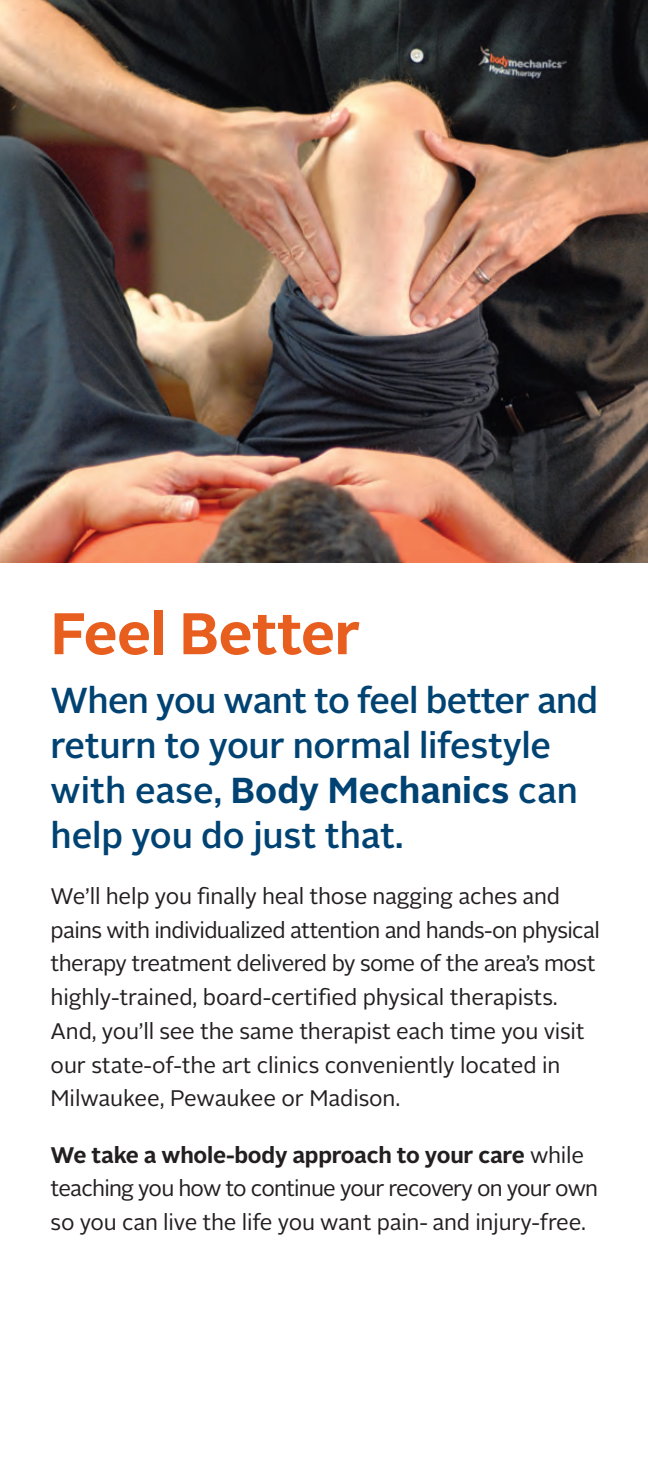
<style>
.page{position:relative;width:648px;height:1458px;background:#fff}
.page>*{position:absolute;margin:0;border:0;box-sizing:border-box;transform-origin:0 0}
.t1{font:700 58.5px "Alright Sans";letter-spacing:-.01em;color:#e75e1f}
.t2{font:500 36px/45px "Alright Sans";letter-spacing:-.01em;color:#004373}
.t3{font:22.5px/33.8px "Alright Sans";letter-spacing:-.01em;color:#231f20}
.t4{font:22.5px/33.8px "Alright Sans";letter-spacing:-.035em;color:#231f20}
.s1{font-weight:700}
</style>
<div class="page">
<hr style="left:647px;top:0;width:1px;height:1458px;background:#e75e1f">
<img style="left:0;top:0;width:648px;height:563px">
<h1 class="t1" style="left:51px;top:593px;width:311px">Feel Better</h1>
<h2 class="t2" style="left:51px;top:678px;width:549px">When you want to feel better and return to your normal lifestyle with ease, <span class="s1">Body Mechanics</span> can help you do just that.</h2>
<p class="t3" style="left:51px;top:880px;width:551px">We’ll help you finally heal those nagging aches and pains with individualized attention and hands-on physical therapy treatment delivered by some of the area’s most highly-trained, board-certified physical therapists.<br>And, you’ll see the same therapist each time you visit our state-of-the art clinics conveniently located in Milwaukee, Pewaukee or Madison.</p>
<p class="t4" style="left:51px;top:1138px;width:549px"><span class="s1">We take a whole-body approach to your care</span> while teaching you how to continue your recovery on your own so you can live the life you want pain- and injury-free.</p>
</div>
